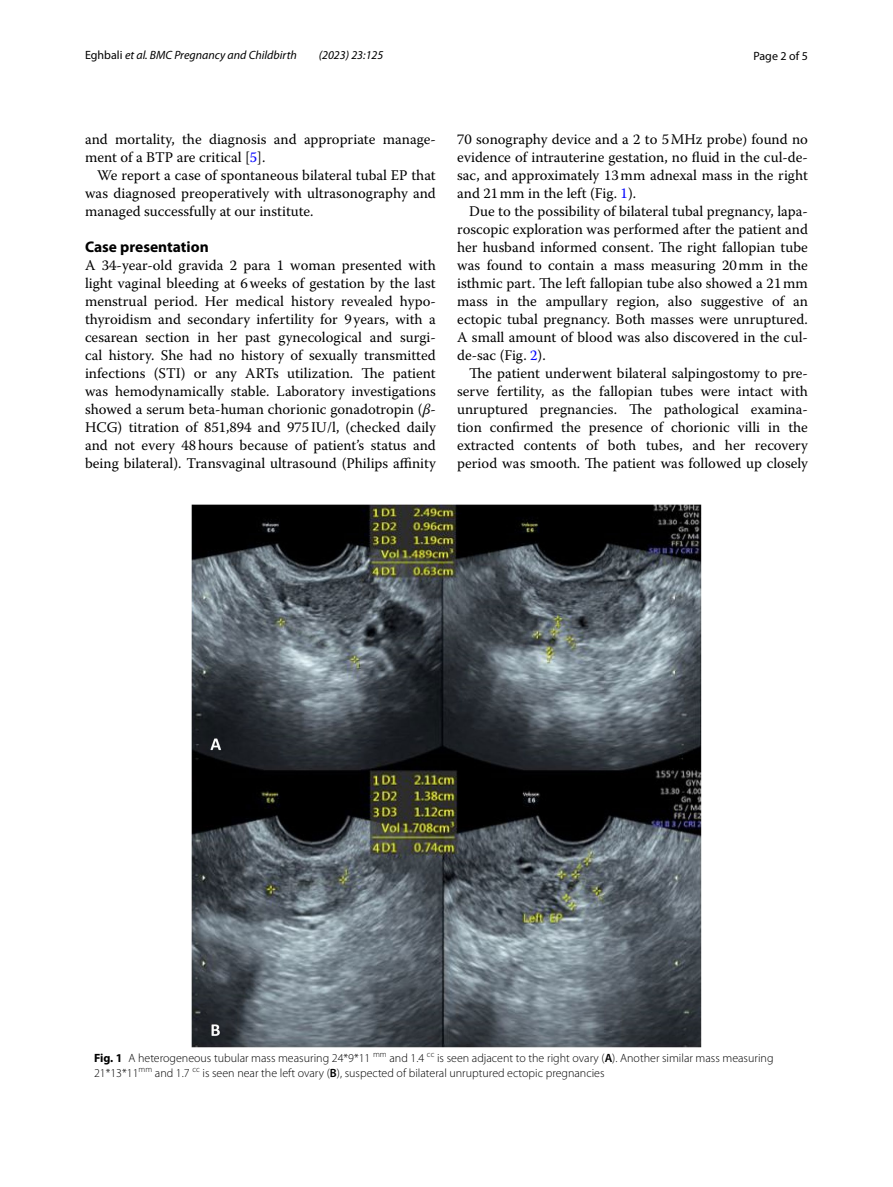
<style>
.page{position:relative;width:893px;height:1187px;background:#fff}
.page>*{position:absolute;margin:0;border:0;box-sizing:border-box;transform-origin:0 0}
.t1{font:700 15.45px "Myriad Pro";color:#000}
.t2{font:14.7px/18px "Warnock Pro";color:#000;text-align:justify}
.t3{font:300 12px/15px "Myriad Pro";color:#000}
.t4{font:italic 12px "Myriad Pro";color:#000}
.t5{font:12px "Myriad Pro";color:#000}
.s1{font-style:normal}
.s2{color:#00f}
.s3{font-style:italic}
.s4{font-weight:700}
.s5{font-weight:600}
</style>
<div class="page">
<img style="left:191px;top:504px;width:511px;height:542px">
<p class="t4" style="left:85px;top:48px;width:213px"><span class="s1">Eghbali</span> et al. BMC Pregnancy and Childbirth</p>
<p class="t4" style="left:319px;top:48px;width:66px">(2023) 23:125</p>
<p class="t5" style="left:753px;top:48px;width:56px">Page 2 of 5</p>
<p class="t2" style="left:85px;top:130px;width:352px">and mortality, the diagnosis and appropriate manage&shy;ment of a BTP are critical [<span class="s2">5</span>].</p>
<p class="t2" style="left:85px;top:166px;width:352px;text-indent:12px">We report a case of spontaneous bilateral tubal EP that was diagnosed preoperatively with ultrasonography and managed successfully at our institute.</p>
<p class="t1" style="left:85px;top:236px;width:125px">Case presentation</p>
<p class="t2" style="left:85px;top:256px;width:352px">A 34-year-old gravida 2 para 1 woman presented with light vaginal bleeding at 6weeks of gestation by the last menstrual period. Her medical history revealed hypo&shy;thyroidism and secondary infertility for 9 years, with a cesarean section in her past gynecological and surgi&shy;cal history. She had no history of sexually transmitted infections (STI) or any ARTs utilization. The patient was hemodynamically stable. Laboratory investigations showed a serum beta-human chorionic gonadotropin (<span class="s3">β</span>-HCG) titration of 851,894 and 975 IU/l, (checked daily and not every 48hours because of patient’s status and being bilateral). Transvaginal ultrasound (Philips affinity</p>
<p class="t2" style="left:457px;top:130px;width:352px">70 sonography device and a 2 to 5MHz probe) found no evidence of intrauterine gestation, no fluid in the cul-de&shy;sac, and approximately 13mm adnexal mass in the right and 21mm in the left (Fig. <span class="s2">1</span>).</p>
<p class="t2" style="left:457px;top:202px;width:352px;text-indent:12px">Due to the possibility of bilateral tubal pregnancy, lapa&shy;roscopic exploration was performed after the patient and her husband informed consent. The right fallopian tube was found to contain a mass measuring 20mm in the isthmic part. The left fallopian tube also showed a 21mm mass in the ampullary region, also suggestive of an ectopic tubal pregnancy. Both masses were unruptured.<br>A small amount of blood was also discovered in the cul&shy;de-sac (Fig. <span class="s2">2</span>).</p>
<p class="t2" style="left:457px;top:364px;width:352px;text-indent:12px">The patient underwent bilateral salpingostomy to pre&shy;serve fertility, as the fallopian tubes were intact with unruptured pregnancies. The pathological examina&shy;tion confirmed the presence of chorionic villi in the extracted contents of both tubes, and her recovery period was smooth. The patient was followed up closely</p>
<p class="t3" style="left:94px;top:1050px;width:681px"><span class="s4">Fig. 1</span> A heterogeneous tubular mass measuring 24*9*11 <sup>mm</sup> and 1.4 <sup>cc</sup> is seen adjacent to the right ovary (<span class="s5">A</span>). Another similar mass measuring<br>21*13*11<sup>mm</sup> and 1.7 <sup>cc</sup> is seen near the left ovary (<span class="s5">B</span>), suspected of bilateral unruptured ectopic pregnancies</p>
</div>
